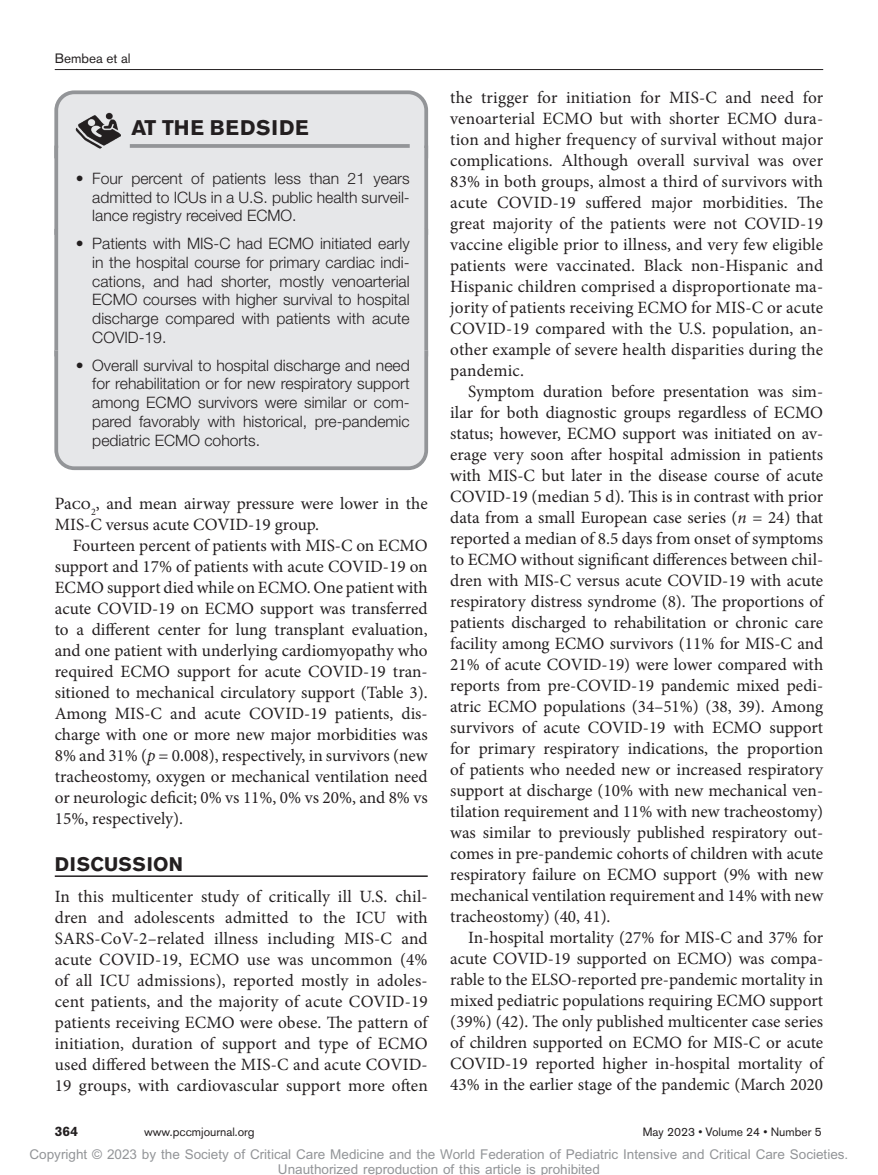
<style>
.page{position:relative;width:878px;height:1175px;background:#fff}
.page>*{position:absolute;margin:0;border:0;box-sizing:border-box;transform-origin:0 0}
.t1{font:700 21px "Akzidenz Grotesk BE";letter-spacing:.04em;color:#231f20}
.t2{font:700 19.5px "Akzidenz Grotesk BE";letter-spacing:.02em;color:#231f20}
.t3{font:17.25px/21px "Minion Pro";color:#231f20;text-align:justify}
.t4{font:300 15.75px/18.8px "Helvetica Neue LT Std";color:#231f20;text-align:justify}
.t5{font:13.5px/15px "Arial MT Std";color:#939598;text-align:center}
.t6{font:13.5px "Akzidenz Grotesk BE";color:#231f20}
.t7{font:700 13.5px "Akzidenz Grotesk BE";color:#231f20}
.t8{font:12px "Akzidenz Grotesk BE";color:#231f20}
.s1{font-style:italic}
</style>
<div class="page">
<hr style="left:55px;top:69px;width:768px;height:1px;background:#231f20">
<hr style="left:55px;top:875px;width:373px;height:2px;background:#231f20">
<svg style="left:54px;top:90px;width:375px;height:72px;background:#dfe0e2"></svg>
<hr style="left:130px;top:144px;width:280px;height:4px;background:#939598">
<div style="left:55px;top:149px;width:373px;height:86px;background:#e6e7e9"></div>
<svg style="left:54px;top:146px;width:4px;height:83px"></svg>
<svg style="left:424px;top:146px;width:4px;height:83px"></svg>
<div style="left:55px;top:229px;width:373px;height:127px;background:#e6e7e9"></div>
<svg style="left:54px;top:229px;width:4px;height:118px"></svg>
<svg style="left:424px;top:229px;width:4px;height:118px"></svg>
<div style="left:54px;top:347px;width:375px;height:124px;background:#e6e7e9"></div>
<img style="left:75px;top:112px;width:46px;height:37px">
<p class="t6" style="left:55px;top:50px;width:77px">Bembea et al</p>
<p class="t1" style="left:131px;top:116px;width:179px">AT THE BEDSIDE</p>
<p class="t4" style="left:92px;top:168px;width:319px;text-indent:-17px">• Four percent of patients less than 21 years admitted to ICUs in a U.S. public health surveil&shy;lance registry received ECMO.</p>
<p class="t4" style="left:92px;top:234px;width:319px;text-indent:-17px">• Patients with MIS-C had ECMO initiated early in the hospital course for primary cardiac indi&shy;cations, and had shorter, mostly venoarterial ECMO courses with higher survival to hospital discharge compared with patients with acute COVID-19.</p>
<p class="t4" style="left:92px;top:355px;width:319px;text-indent:-17px">• Overall survival to hospital discharge and need for rehabilitation or for new respiratory support among ECMO survivors were similar or com&shy;pared favorably with historical, pre-pandemic pediatric ECMO cohorts.</p>
<p class="t3" style="left:55px;top:493px;width:374px">Paco<sub>2</sub>, and mean airway pressure were lower in the<br>MIS-C versus acute COVID-19 group.</p>
<p class="t3" style="left:55px;top:535px;width:374px;text-indent:18px">Fourteen percent of patients with MIS-C on ECMO support and 17% of patients with acute COVID-19 on ECMO support died while on ECMO. One patient with acute COVID-19 on ECMO support was transferred to a different center for lung transplant evaluation, and one patient with underlying cardiomyopathy who required ECMO support for acute COVID-19 tran&shy;sitioned to mechanical circulatory support (Table 3).<br>Among MIS-C and acute COVID-19 patients, dis&shy;charge with one or more new major morbidities was 8% and 31% (<span class="s1">p</span> = 0.008), respectively, in survivors (new tracheostomy, oxygen or mechanical ventilation need or neurologic deficit; 0% vs 11%, 0% vs 20%, and 8% vs 15%, respectively).</p>
<p class="t2" style="left:55px;top:852px;width:130px">DISCUSSION</p>
<p class="t3" style="left:55px;top:886px;width:374px">In this multicenter study of critically ill U.S. chil&shy;dren and adolescents admitted to the ICU with SARS-CoV-2–related illness including MIS-C and acute COVID-19, ECMO use was uncommon (4% of all ICU admissions), reported mostly in adoles&shy;cent patients, and the majority of acute COVID-19 patients receiving ECMO were obese. The pattern of initiation, duration of support and type of ECMO used differed between the MIS-C and acute COVID-19 groups, with cardiovascular support more often</p>
<p class="t3" style="left:450px;top:87px;width:374px">the trigger for initiation for MIS-C and need for venoarterial ECMO but with shorter ECMO dura&shy;tion and higher frequency of survival without major complications. Although overall survival was over 83% in both groups, almost a third of survivors with acute COVID-19 suffered major morbidities. The great majority of the patients were not COVID-19 vaccine eligible prior to illness, and very few eligible patients were vaccinated. Black non-Hispanic and Hispanic children comprised a disproportionate ma&shy;jority of patients receiving ECMO for MIS-C or acute COVID-19 compared with the U.S. population, an&shy;other example of severe health disparities during the pandemic.</p>
<p class="t3" style="left:450px;top:380px;width:374px;text-indent:18px">Symptom duration before presentation was sim&shy;ilar for both diagnostic groups regardless of ECMO status; however, ECMO support was initiated on av&shy;erage very soon after hospital admission in patients with MIS-C but later in the disease course of acute COVID-19 (median 5 d). This is in contrast with prior data from a small European case series (<span class="s1">n</span> = 24) that reported a median of 8.5 days from onset of symptoms to ECMO without significant differences between chil&shy;dren with MIS-C versus acute COVID-19 with acute respiratory distress syndrome (8). The proportions of patients discharged to rehabilitation or chronic care facility among ECMO survivors (11% for MIS-C and 21% of acute COVID-19) were lower compared with reports from pre-COVID-19 pandemic mixed pedi&shy;atric ECMO populations (34–51%) (38, 39). Among survivors of acute COVID-19 with ECMO support for primary respiratory indications, the proportion of patients who needed new or increased respiratory support at discharge (10% with new mechanical ven&shy;tilation requirement and 11% with new tracheostomy) was similar to previously published respiratory out&shy;comes in pre-pandemic cohorts of children with acute respiratory failure on ECMO support (9% with new mechanical ventilation requirement and 14% with new tracheostomy) (40, 41).</p>
<p class="t3" style="left:450px;top:926px;width:374px;text-indent:18px">In-hospital mortality (27% for MIS-C and 37% for acute COVID-19 supported on ECMO) was compa&shy;rable to the ELSO-reported pre-pandemic mortality in mixed pediatric populations requiring ECMO support (39%) (42). The only published multicenter case series of children supported on ECMO for MIS-C or acute COVID-19 reported higher in-hospital mortality of 43% in the earlier stage of the pandemic (March 2020</p>
<p class="t7" style="left:55px;top:1123px;width:25px">364</p>
<p class="t8" style="left:144px;top:1125px;width:112px">www.pccmjournal.org</p>
<p class="t8" style="left:643px;top:1125px;width:180px">May 2023 • Volume 24 • Number 5</p>
<p class="t5" style="left:29px;top:1147px;width:820px">Copyright © 2023 by the Society of Critical Care Medicine and the World Federation of Pediatric Intensive and Critical Care Societies.<br>Unauthorized reproduction of this article is prohibited</p>
</div>
